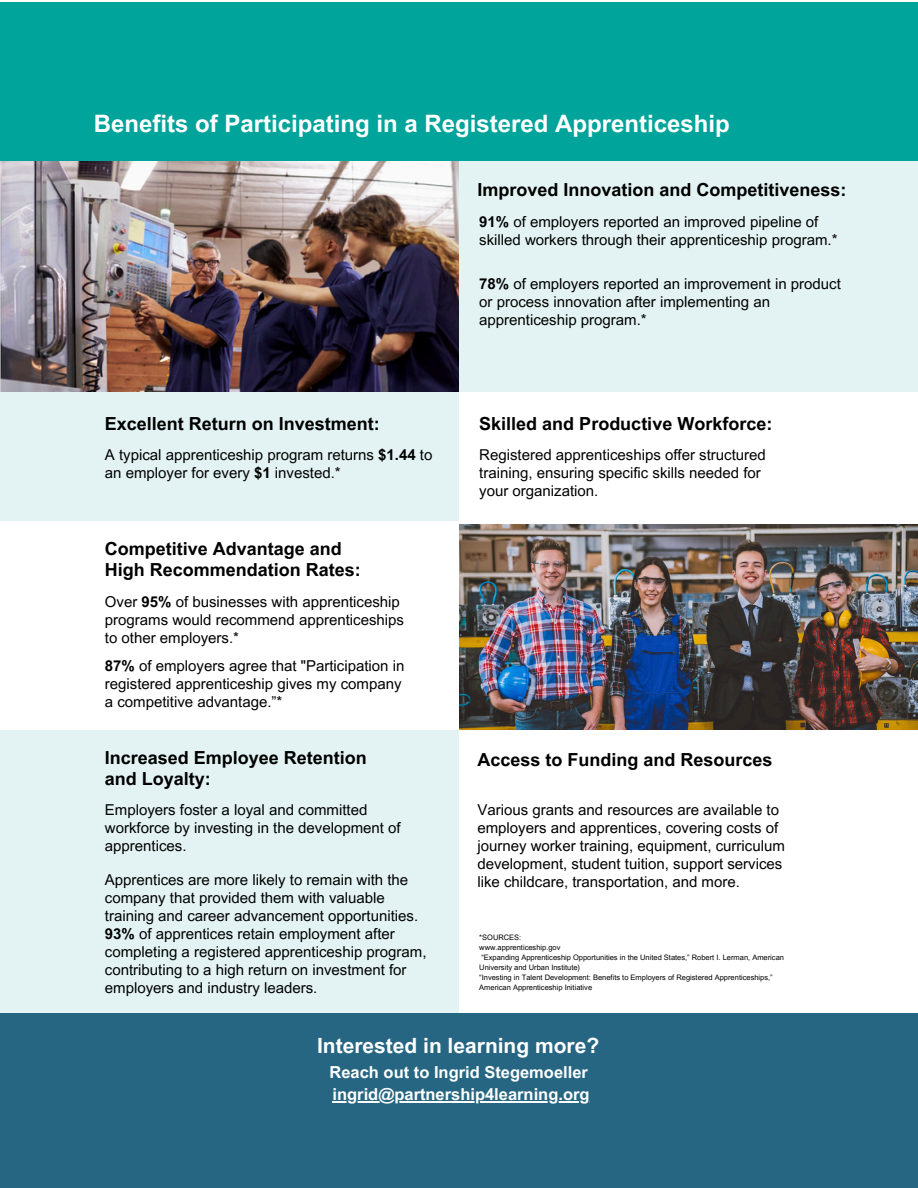
<style>
.page{position:relative;width:918px;height:1188px;background:#fff}
.page>*{position:absolute;margin:0;border:0;box-sizing:border-box;transform-origin:0 0}
.t1{font:700 24px "Arial MT Pro";color:#fff}
.t2{font:700 21px "Arial MT Pro";color:#fff}
.t3{font:700 18px/20.2px "Arial MT Pro";color:#000}
.t4{font:700 16.5px "Arial MT Pro";color:#fff}
.t5{font:15px/18px "Arial MT Pro";color:#000}
.t6{font:7.5px/10.1px "Arial MT Pro";color:#000}
.s1{font-weight:700}
</style>
<div class="page">
<div style="left:0;top:2px;width:918px;height:163px;background:#00a49a"></div>
<div style="left:0;top:392px;width:459px;height:129px;background:#e3f3f4"></div>
<div style="left:459px;top:161px;width:459px;height:231px;background:#e3f3f4"></div>
<div style="left:0;top:730px;width:459px;height:283px;background:#e3f3f4"></div>
<img style="left:0;top:161px;width:459px;height:231px">
<div style="left:0;top:1013px;width:918px;height:175px;background:#266682"></div>
<hr style="left:333px;top:1101px;width:257px;height:1px;background:#fff">
<img style="left:459px;top:524px;width:459px;height:206px">
<h1 class="t1" style="left:94px;top:114px;width:637px">Benefits of Participating in a Registered Apprenticeship</h1>
<h2 class="t3" style="left:477px;top:182px;width:371px">Improved Innovation and Competitiveness:</h2>
<h2 class="t5" style="left:479px;top:214px;width:360px"><span class="s1">91%</span> of employers reported an improved pipeline of skilled workers through their apprenticeship program.*</h2>
<h2 class="t3" style="left:105px;top:416px;width:277px">Excellent Return on Investment:</h2>
<h3 class="t5" style="left:105px;top:448px;width:329px">A typical apprenticeship program returns <span class="s1">$1.44</span> to an employer for every <span class="s1">$1</span> invested.*</h3>
<h3 class="t3" style="left:105px;top:541px;width:258px">Competitive Advantage and<br>High Recommendation Rates:</h3>
<h3 class="t5" style="left:105px;top:594px;width:301px">Over <span class="s1">95%</span> of businesses with apprenticeship programs would recommend apprenticeships to other employers.*</h3>
<p class="t5" style="left:105px;top:659px;width:301px"><span class="s1">87%</span> of employers agree that "Participation in registered apprenticeship gives my company a competitive advantage.”*</p>
<h3 class="t3" style="left:105px;top:750px;width:264px">Increased Employee Retention and Loyalty:</h3>
<h2 class="t5" style="left:105px;top:803px;width:297px">Employers foster a loyal and committed workforce by investing in the development of apprentices.</h2>
<h3 class="t5" style="left:105px;top:873px;width:323px">Apprentices are more likely to remain with the company that provided them with valuable training and career advancement opportunities.<br><span class="s1">93%</span> of apprentices retain employment after completing a registered apprenticeship program, contributing to a high return on investment for employers and industry leaders.</h3>
<h3 class="t5" style="left:479px;top:276px;width:363px"><span class="s1">78%</span> of employers reported an improvement in product or process innovation after implementing an apprenticeship program.*</h3>
<h2 class="t3" style="left:479px;top:416px;width:295px">Skilled and Productive Workforce:</h2>
<h3 class="t5" style="left:479px;top:448px;width:288px">Registered apprenticeships offer structured training, ensuring specific skills needed for your organization.</h3>
<p class="t3" style="left:477px;top:751px;width:297px">Access to Funding and Resources</p>
<p class="t5" style="left:477px;top:803px;width:309px">Various grants and resources are available to employers and apprentices, covering costs of journey worker training, equipment, curriculum development, student tuition, support services like childcare, transportation, and more.</p>
<p class="t6" style="left:479px;top:933px;width:44px">*SOURCES:</p>
<h2 class="t6" style="left:479px;top:943px;width:83px">www.apprenticeship.gov</h2>
<h3 class="t6" style="left:479px;top:953px;width:306px">“Expanding Apprenticeship Opportunities in the United States,” Robert I. Lerman, American<br>University and Urban Institute)</h3>
<h3 class="t6" style="left:479px;top:973px;width:295px">“Investing in Talent Development: Benefits to Employers of Registered Apprenticeships,”<br>American Apprenticeship Initiative</h3>
<p class="t2" style="left:317px;top:1038px;width:284px">Interested in learning more?</p>
<p class="t4" style="left:330px;top:1066px;width:260px">Reach out to Ingrid Stegemoeller</p>
<p class="t4" style="left:333px;top:1088px;width:259px">ingrid@partnership4learning.org</p>
</div>
